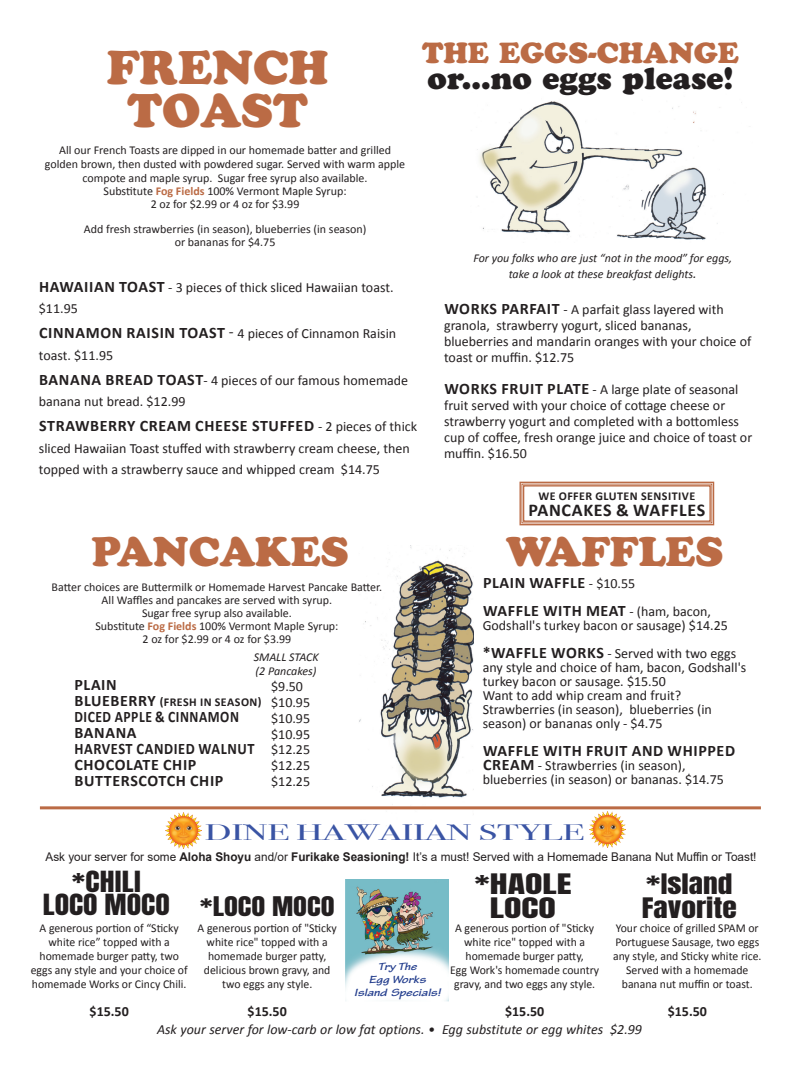
<style>
.page{position:relative;width:792px;height:1080px;background:#fff}
.page>*{position:absolute;margin:0;border:0;box-sizing:border-box;transform-origin:0 0}
.t1{font:47px/43px "Cooper Black Std";color:#bb6b45;text-align:center}
.t2{font:41px "Cooper Black Std";color:#bb6b45}
.t3{font:30.6px "Cooper Black Std";color:#231f20}
.t4{font:29px "Cooper Black Std";color:#bb6b45}
.t5{font:24.8px/23px "Anton";color:#231f20;text-align:center;scale:1.2 1}
.t6{font:24px/23.8px "Anton";color:#231f20;scale:1.37 1}
.t7{font:24px/24px "Anton";color:#231f20;text-align:center;scale:1.49 1}
.t8{font:23px "Anton";color:#231f20;scale:1.24 1}
.t9{font:22.3px "Bodoni Svty Two SCITCTT";color:#3a54a4;scale:1.67 1}
.t10{font:700 18px "Calibri";letter-spacing:.04em;color:#231f20}
.t11{font:700 16px/28px "Calibri";letter-spacing:.04em;color:#231f20}
.t12{font:700 16px/16px "Calibri";letter-spacing:.04em;color:#231f20;scale:.85 1}
.t13{font:14px/16px "Calibri";color:#231f20}
.t14{font:italic 14px "Calibri";color:#231f20}
.t15{font:700 14px "Calibri";color:#231f20}
.t16{font:12px/14px "Calibri";color:#231f20;text-align:center}
.t17{font:12px "Arial";color:#231f20}
.t18{font:italic 12px/14.4px "Calibri";color:#231f20}
.t19{font:700 12px "Calibri";letter-spacing:.04em;color:#231f20}
.t20{font:italic 700 11.3px/13px "Tekton Pro";color:#253f8e;text-align:center;scale:1.29 1}
.s1{font-weight:700;color:#bb6b45}
.s2{font-weight:700;font-size:16px}
.s3{font-size:16px}
.s4{font-weight:400;font-size:14px}
.s5{font-size:14px}
.s6{font-weight:700}
.s7{font-size:24.8px}
</style>
<div class="page">
<img style="left:358px;top:546px;width:115px;height:264px">
<img style="left:477px;top:101px;width:265px;height:139px">
<img style="left:346px;top:879px;width:102px;height:123px">
<hr style="left:40px;top:806px;width:721px;height:3px;background:#bb6b45">
<img style="left:166px;top:812px;width:36px;height:36px">
<img style="left:589px;top:812px;width:36px;height:36px">
<svg style="left:519px;top:481px;width:196px;height:45px"></svg>
<div style="left:523px;top:485px;width:188px;height:37px;border:1px solid #bb6b45"></div>
<h1 class="t1" style="left:107px;top:46px;width:223px">FRENCH<br>TOAST</h1>
<p class="t16" style="left:45px;top:143px;width:362px;line-height:13.5px">All our French Toasts are dipped in our homemade batter and grilled golden brown, then dusted with powdered sugar. Served with warm apple compote and maple syrup. Sugar free syrup also available.<br>Substitute <span class="s1">Fog Fields</span> 100% Vermont Maple Syrup:<br>2 oz for $2.99 or 4 oz for $3.99</p>
<p class="t16" style="left:84px;top:222px;width:284px;line-height:13px">Add fresh strawberries (in season), blueberries (in season) or bananas for $4.75</p>
<h3 class="t4" style="left:422px;top:35px;width:318px">THE EGGS-CHANGE</h3>
<h3 class="t3" style="left:428px;top:60px;width:307px">or...no eggs please!</h3>
<p class="t13" style="left:39px;top:276px;width:356px;line-height:21.2px"><span class="s2">HAWAIIAN TOAST</span> - 3 pieces of thick sliced Hawaiian toast. $11.95</p>
<p class="t13" style="left:39px;top:323px;width:359px;line-height:21.2px"><span class="s2">CINNAMON RAISIN TOAST</span> <span class="s3">-</span> 4 pieces of Cinnamon Raisin toast. $11.95</p>
<p class="t13" style="left:39px;top:369px;width:371px;line-height:21.2px"><span class="s2">BANANA BREAD TOAST</span>- 4 pieces of our famous homemade banana nut bread. $12.99</p>
<h3 class="t11" style="left:39px;top:412px;width:379px">STRAWBERRY CREAM CHEESE STUFFED <span class="s4">- 2 pieces of thick</span></h3>
<p class="t13" style="left:39px;top:437px;width:372px;line-height:21.2px">sliced Hawaiian Toast stuffed with strawberry cream cheese, then topped with a strawberry sauce and whipped cream $14.75</p>
<p class="t18" style="left:473px;top:249px;width:260px;line-height:16px;text-align:center">For you folks who are just “not in the mood” for eggs, take a look at these breakfast delights<span class="s5">.</span></p>
<p class="t13" style="left:444px;top:301px;width:309px"><span class="s2">WORKS PARFAIT</span> - A parfait glass layered with granola, strawberry yogurt, sliced bananas, blueberries and mandarin oranges with your choice of toast or muffin. $12.75</p>
<p class="t13" style="left:444px;top:381px;width:310px"><span class="s2">WORKS FRUIT PLATE</span> - A large plate of seasonal fruit served with your choice of cottage cheese or strawberry yogurt and completed with a bottomless cup of coffee, fresh orange juice and choice of toast or muffin. $16.50</p>
<p class="t19" style="left:538px;top:489px;width:158px">WE OFFER GLUTEN SENSITIVE</p>
<h3 class="t10" style="left:528px;top:499px;width:178px">PANCAKES &amp; WAFFLES</h3>
<h2 class="t2" style="left:92px;top:527px;width:258px">PANCAKES</h2>
<h2 class="t2" style="left:506px;top:527px;width:218px">WAFFLES</h2>
<p class="t16" style="left:52px;top:580px;width:332px;line-height:13px">Batter choices are Buttermilk or Homemade Harvest Pancake Batter.<br>All Waffles and pancakes are served with syrup.<br>Sugar free syrup also available.<br>Substitute <span class="s1">Fog Fields</span> 100% Vermont Maple Syrup:<br>2 oz for $2.99 or 4 oz for $3.99</p>
<p class="t18" style="left:254px;top:649px;width:66px">SMALL STACK (2 Pancakes)</p>
<p class="t13" style="left:271px;top:678px;width:41px">$9.50 $10.95 $10.95 $10.95 $12.25 $12.25 $12.25</p>
<h3 class="t11" style="left:74px;top:671px;width:44px">PLAIN</h3>
<p class="t19" style="left:74px;top:694px;width:189px"><span class="s3">BLUEBERRY</span> (FRESH IN SEASON)</p>
<h3 class="t12" style="left:74px;top:709px;width:214px">DICED APPLE &amp; CINNAMON<br>BANANA<br>HARVEST CANDIED WALNUT<br>CHOCOLATE CHIP<br>BUTTERSCOTCH CHIP</h3>
<h3 class="t11" style="left:483px;top:569px;width:229px">PLAIN WAFFLE <span class="s4">- $10.55<br></span>WAFFLE WITH MEAT <span class="s4">- (ham, bacon,</span></h3>
<p class="t13" style="left:483px;top:611px;width:255px;line-height:28px">Godshall's turkey bacon or sausage) $14.25 <span class="s2">*WAFFLE WORKS</span> - Served with two eggs</p>
<p class="t13" style="left:483px;top:660px;width:265px;line-height:14px">any style and choice of ham, bacon, Godshall's turkey bacon or sausage. $15.50<br>Want to add whip cream and fruit?<br>Strawberries (in season), blueberries (in season) or bananas only - $4.75</p>
<h3 class="t11" style="left:483px;top:737px;width:254px">WAFFLE WITH FRUIT AND WHIPPED</h3>
<p class="t13" style="left:483px;top:758px;width:243px;line-height:14px"><span class="s2">CREAM</span> - Strawberries (in season), blueberries (in season) or bananas. $14.75</p>
<h3 class="t9" style="left:205px;top:819px;width:229px">DINE HAWAIIAN STYLE</h3>
<p class="t17" style="left:46px;top:849px;width:713px">Ask your server for some <span class="s6">Aloha Shoyu</span> and/or <span class="s6">Furikake Seasioning!</span> It’s a must! Served with a Homemade Banana Nut Muffin or Toast!</p>
<h3 class="t7" style="left:474px;top:874px;width:67px"><span class="s7">*</span>HAOLE<br>LOCO</h3>
<h3 class="t6" style="left:642px;top:874px;width:71px">*Island<br>Favorite</h3>
<h3 class="t5" style="left:43px;top:872px;width:107px">*CHILI<br>LOCO MOCO</h3>
<h3 class="t8" style="left:200px;top:895px;width:110px">*LOCO MOCO</h3>
<p class="t16" style="left:31px;top:920px;width:159px">A generous portion of “Sticky white rice” topped with a homemade burger patty, two eggs any style and your choice of homemade Works or Cincy Chili.</p>
<p class="t15" style="left:90px;top:1002px;width:41px">$15.50</p>
<p class="t16" style="left:198px;top:920px;width:141px">A generous portion of "Sticky white rice" topped with a homemade burger patty, delicious brown gravy, and two eggs any style.</p>
<p class="t15" style="left:248px;top:1002px;width:41px">$15.50</p>
<p class="t20" style="left:354px;top:960px;width:68px">Try The<br>Egg Works<br>Island Specials!</p>
<p class="t16" style="left:450px;top:920px;width:151px">A generous portion of "Sticky white rice" topped with a homemade burger patty,<br>Egg Work's homemade country gravy, and two eggs any style.</p>
<p class="t15" style="left:505px;top:1002px;width:41px">$15.50</p>
<p class="t16" style="left:613px;top:920px;width:150px">Your choice of grilled SPAM or<br>Portuguese Sausage, two eggs any style, and Sticky white rice.<br>Served with a homemade banana nut muffin or toast.</p>
<p class="t15" style="left:668px;top:1002px;width:41px">$15.50</p>
<p class="t14" style="left:157px;top:1019px;width:486px">Ask your server for low-carb or low fat options. • Egg substitute or egg whites $2.99</p>
</div>
